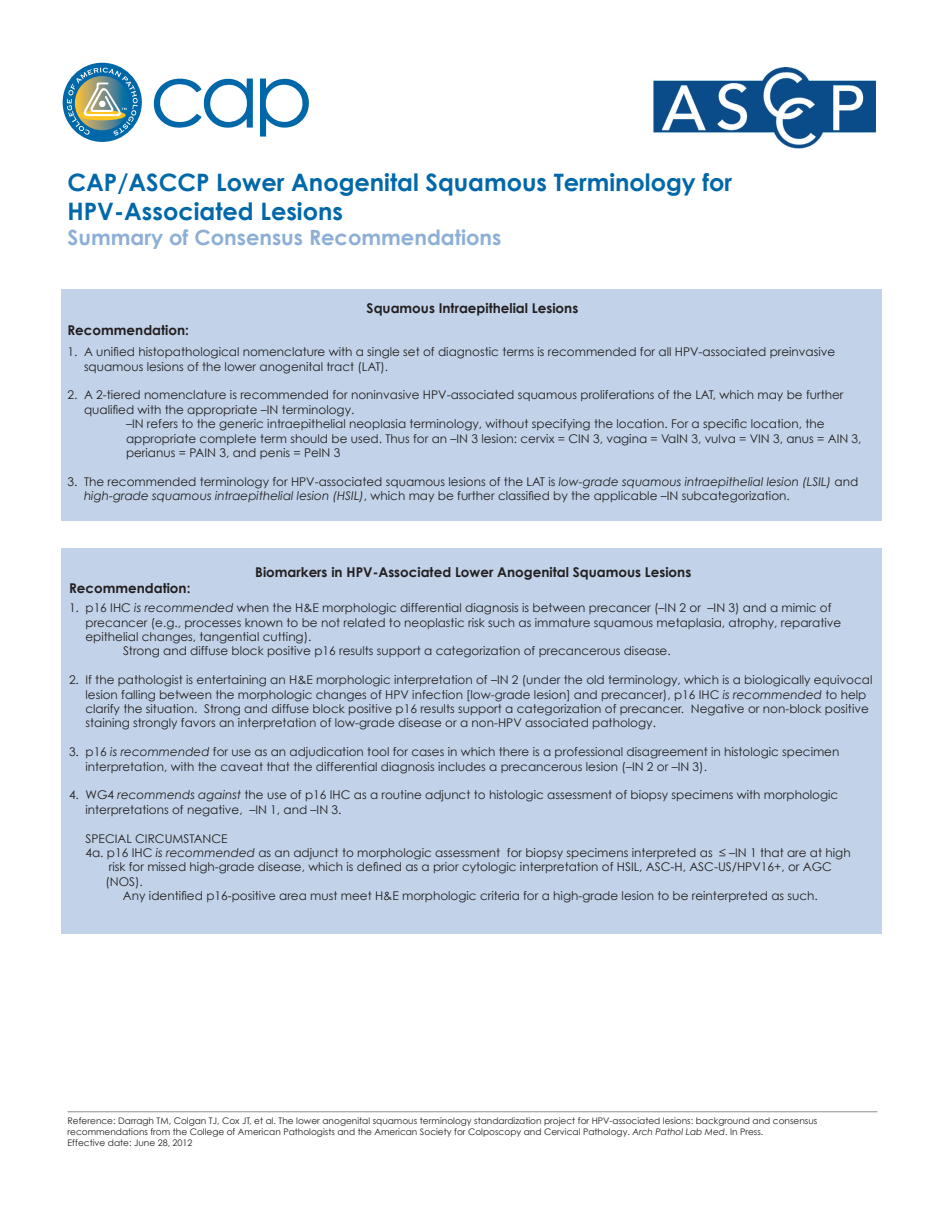
<style>
.page{position:relative;width:945px;height:1215px;background:#fff}
.page>*{position:absolute;margin:0;border:0;box-sizing:border-box;transform-origin:0 0}
.t1{font:700 24px/28.8px "Century Gothic";color:#0068a9}
.t2{font:700 21px "Century Gothic";color:#8dafd6}
.t3{font:700 13.5px "Century Gothic";color:#231f20}
.t4{font:12px/14.4px "Century Gothic";color:#231f20}
.t5{font:9px/10.8px "Century Gothic";color:#231f20}
.s1{font-style:italic}
</style>
<div class="page">
<div style="left:62px;top:289px;width:820px;height:645px;background:#c2d3e9"></div>
<svg style="left:153px;top:78px;width:100px;height:50px"></svg>
<svg style="left:260px;top:78px;width:49px;height:59px"></svg>
<div style="left:63px;top:63px;width:79px;height:79px;background:#0068a9;border-radius:50%"></div>
<svg style="left:67px;top:68px;width:71px;height:68px"></svg>
<img style="left:654px;top:67px;width:222px;height:81px">
<hr style="left:68px;top:1112px;width:810px;height:1px;background:#231f20">
<div style="left:62px;top:521px;width:820px;height:27px;background:#fff"></div>
<h1 class="t1" style="left:68px;top:168px;width:666px">CAP/ASCCP Lower Anogenital Squamous Terminology for<br>HPV-Associated Lesions</h1>
<h2 class="t2" style="left:68px;top:224px;width:435px">Summary of Consensus Recommendations</h2>
<p class="t3" style="left:68px;top:321px;width:123px">Recommendation:</p>
<p class="t3" style="left:367px;top:300px;width:213px">Squamous Intraepithelial Lesions</p>
<p class="t4" style="left:84px;top:345px;width:753px;text-indent:-16px">1. A unified histopathological nomenclature with a single set of diagnostic terms is recommended for all HPV-associated preinvasive squamous lesions of the lower anogenital tract (LAT).</p>
<p class="t4" style="left:68px;top:388px;width:777px">2. A 2-tiered nomenclature is recommended for noninvasive HPV-associated squamous proliferations of the LAT, which may be further</p>
<p class="t4" style="left:84px;top:402px;width:272px">qualified with the appropriate –IN terminology.</p>
<p class="t4" style="left:126px;top:417px;width:700px">–IN refers to the generic intraepithelial neoplasia terminology, without specifying the location. For a specific location, the</p>
<p class="t4" style="left:126px;top:431px;width:737px">appropriate complete term should be used. Thus for an –IN 3 lesion: cervix = CIN 3, vagina = VaIN 3, vulva = VIN 3, anus = AIN 3,</p>
<p class="t4" style="left:126px;top:445px;width:216px">perianus = PAIN 3, and penis = PeIN 3</p>
<p class="t4" style="left:84px;top:474px;width:776px;text-indent:-16px">3. The recommended terminology for HPV-associated squamous lesions of the LAT is <span class="s1">low-grade squamous intraepithelial lesion (LSIL)</span> and <span class="s1">high-grade squamous intraepithelial lesion (HSIL)</span>, which may be further classified by the applicable –IN subcategorization.</p>
<p class="t3" style="left:69px;top:579px;width:123px">Recommendation:</p>
<p class="t3" style="left:255px;top:564px;width:438px">Biomarkers in HPV-associated Lower Anogenital Squamous Lesions</p>
<p class="t4" style="left:69px;top:601px;width:764px">1. p16 IHC <span class="s1">is recommended</span> when the H&amp;E morphologic differential diagnosis is between precancer (–IN 2 or –IN 3) and a mimic of</p>
<p class="t4" style="left:86px;top:615px;width:757px">precancer (e.g., processes known to be not related to neoplastic risk such as immature squamous metaplasia, atrophy, reparative</p>
<p class="t4" style="left:86px;top:629px;width:227px">epithelial changes, tangential cutting).</p>
<p class="t4" style="left:123px;top:644px;width:549px">Strong and diffuse block positive p16 results support a categorization of precancerous disease.</p>
<p class="t4" style="left:86px;top:673px;width:788px;text-indent:-16px">2. If the pathologist is entertaining an H&amp;E morphologic interpretation of –IN 2 (under the old terminology, which is a biologically equivocal lesion falling between the morphologic changes of HPV infection [low-grade lesion] and precancer), p16 IHC <span class="s1">is recommended</span> to help clarify the situation. Strong and diffuse block positive p16 results support a categorization of precancer. Negative or non-block positive staining strongly favors an interpretation of low-grade disease or a non-HPV associated pathology.</p>
<p class="t4" style="left:86px;top:745px;width:755px;text-indent:-16px">3. p16 <span class="s1">is recommended</span> for use as an adjudication tool for cases in which there is a professional disagreement in histologic specimen interpretation, with the caveat that the differential diagnosis includes a precancerous lesion (–IN 2 or –IN 3).</p>
<p class="t4" style="left:85px;top:788px;width:754px;text-indent:-16px">4. WG4 <span class="s1">recommends against</span> the use of p16 IHC as a routine adjunct to histologic assessment of biopsy specimens with morphologic interpretations of negative, –IN 1, and –IN 3.</p>
<p class="t4" style="left:85px;top:831px;width:13px">Special</p>
<p class="t4" style="left:135px;top:831px;width:47px">Circumstance</p>
<p class="t4" style="left:85px;top:845px;width:767px">4a. p16 IHC <span class="s1">is recommended</span> as an adjunct to morphologic assessment for biopsy specimens interpreted as ≤ –IN 1 that are at high</p>
<p class="t4" style="left:109px;top:860px;width:725px">risk for missed high-grade disease, which is defined as a prior cytologic interpretation of HSIL, ASC-H, ASC-US/HPV16+, or AGC</p>
<p class="t4" style="left:105px;top:874px;width:39px">(NOS).</p>
<p class="t4" style="left:123px;top:889px;width:696px">Any identified p16-positive area must meet H&amp;E morphologic criteria for a high-grade lesion to be reinterpreted as such.</p>
<p class="t5" style="left:68px;top:1115px;width:751px">Reference: Darragh TM, Colgan TJ, Cox JT, et al. The lower anogenital squamous terminology standardization project for HPV-associated lesions: background and consensus recommendations from the College of American Pathologists and the American Society for Colposcopy and Cervical Pathology. <span class="s1">Arch Pathol Lab Med</span>. In Press.<br>Effective date: June 28, 2012</p>
</div>
